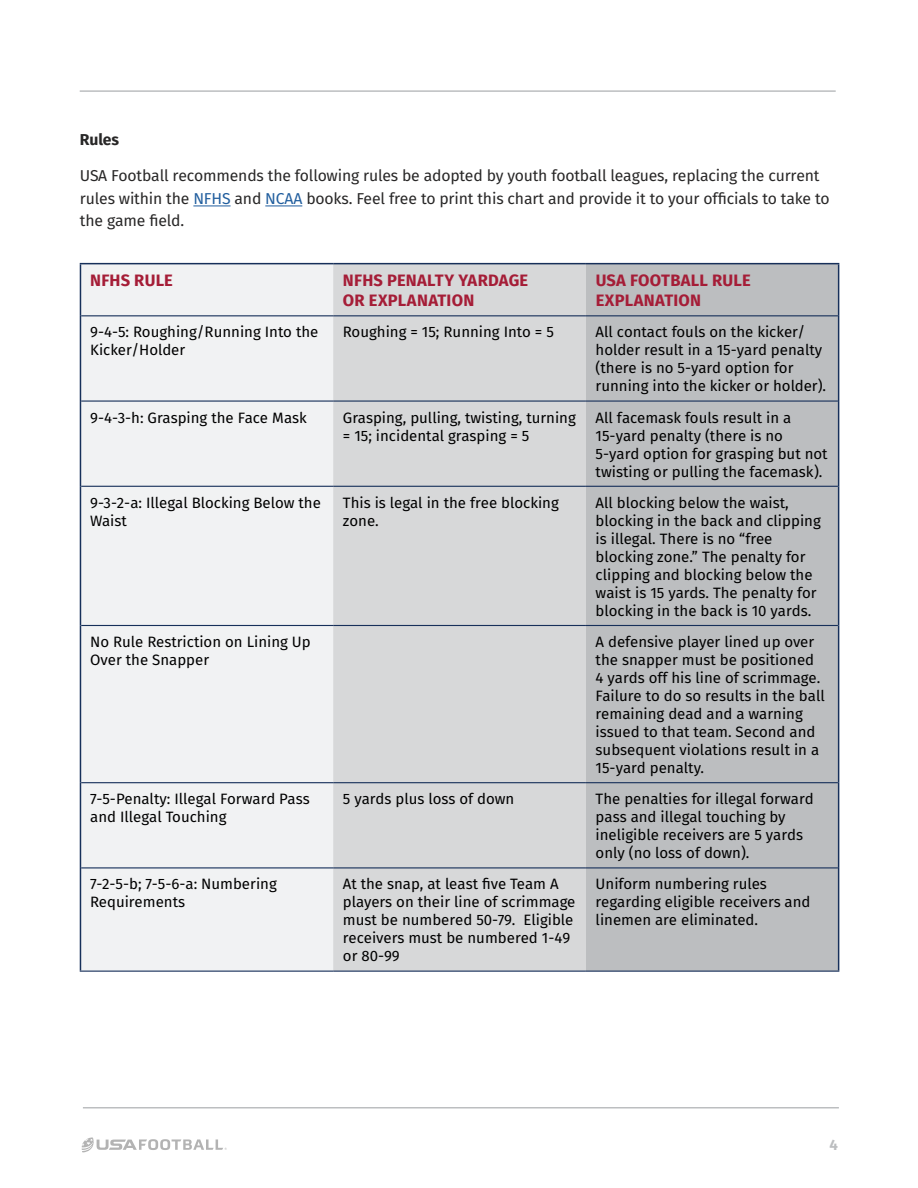
<style>
.page{position:relative;width:918px;height:1188px;background:#fff}
.page>*{position:absolute;margin:0;border:0;box-sizing:border-box;transform-origin:0 0}
.t1{font:700 16.5px/19.8px "Fira Sans";letter-spacing:.015em;color:#a51d37}
.t2{font:15.75px/22.5px "Fira Sans";letter-spacing:-.01em;color:#282727}
.t3{font:700 15.75px "Fira Sans";letter-spacing:-.01em;color:#282727}
.t4{font:15px/18px "Fira Sans";color:#000}
.t5{font:700 15px "Fira Sans";color:#bcbec0}
.s1{color:#215e9e}
</style>
<div class="page">
<hr style="left:80px;top:90px;width:756px;height:2px;background:#bcbec0">
<hr style="left:83px;top:1107px;width:756px;height:1px;background:#bcbec0">
<svg style="left:81px;top:1137px;width:146px;height:16px"></svg>
<hr style="left:193px;top:206px;width:38px;height:1px;background:#215e9e">
<hr style="left:265px;top:206px;width:37px;height:1px;background:#215e9e">
<div style="left:81px;top:264px;width:252px;height:707px;background:#f1f2f3"></div>
<div style="left:333px;top:264px;width:253px;height:707px;background:#d7d8d9"></div>
<div style="left:586px;top:264px;width:252px;height:707px;background:#bcbec0"></div>
<hr style="left:81px;top:315px;width:252px;height:1px;background:#17305a">
<hr style="left:333px;top:315px;width:253px;height:1px;background:#17305a">
<hr style="left:586px;top:315px;width:252px;height:1px;background:#17305a">
<hr style="left:81px;top:400px;width:252px;height:2px;background:#17305a">
<hr style="left:333px;top:400px;width:253px;height:2px;background:#17305a">
<hr style="left:586px;top:400px;width:252px;height:2px;background:#17305a">
<hr style="left:81px;top:486px;width:252px;height:1px;background:#17305a">
<hr style="left:333px;top:486px;width:253px;height:1px;background:#17305a">
<hr style="left:586px;top:486px;width:252px;height:1px;background:#17305a">
<hr style="left:81px;top:625px;width:252px;height:1px;background:#17305a">
<hr style="left:333px;top:625px;width:253px;height:1px;background:#17305a">
<hr style="left:586px;top:625px;width:252px;height:1px;background:#17305a">
<hr style="left:81px;top:782px;width:252px;height:1px;background:#17305a">
<hr style="left:333px;top:782px;width:253px;height:1px;background:#17305a">
<hr style="left:586px;top:782px;width:252px;height:1px;background:#17305a">
<hr style="left:81px;top:867px;width:252px;height:1px;background:#17305a">
<hr style="left:333px;top:867px;width:253px;height:1px;background:#17305a">
<hr style="left:586px;top:867px;width:252px;height:1px;background:#17305a">
<hr style="left:80px;top:971px;width:253px;height:1px;background:#17305a">
<hr style="left:333px;top:971px;width:253px;height:1px;background:#17305a">
<hr style="left:586px;top:971px;width:253px;height:1px;background:#17305a">
<hr style="left:80px;top:263px;width:253px;height:1px;background:#17305a">
<hr style="left:80px;top:264px;width:1px;height:52px;background:#17305a">
<hr style="left:333px;top:263px;width:253px;height:1px;background:#17305a">
<hr style="left:586px;top:263px;width:253px;height:1px;background:#17305a">
<hr style="left:838px;top:264px;width:1px;height:52px;background:#17305a">
<hr style="left:80px;top:316px;width:1px;height:85px;background:#17305a">
<hr style="left:838px;top:316px;width:1px;height:85px;background:#17305a">
<hr style="left:80px;top:401px;width:1px;height:85px;background:#17305a">
<hr style="left:838px;top:401px;width:1px;height:85px;background:#17305a">
<hr style="left:80px;top:486px;width:1px;height:139px;background:#17305a">
<hr style="left:838px;top:486px;width:1px;height:139px;background:#17305a">
<hr style="left:80px;top:625px;width:1px;height:158px;background:#17305a">
<hr style="left:838px;top:625px;width:1px;height:158px;background:#17305a">
<hr style="left:80px;top:783px;width:1px;height:85px;background:#17305a">
<hr style="left:838px;top:783px;width:1px;height:85px;background:#17305a">
<hr style="left:80px;top:868px;width:1px;height:103px;background:#17305a">
<hr style="left:838px;top:868px;width:1px;height:103px;background:#17305a">
<p class="t3" style="left:80px;top:126px;width:41px">Rules</p>
<p class="t2" style="left:80px;top:165px;width:751px">USA Football recommends the following rules be adopted by youth football leagues, replacing the current rules within the <span class="s1">NFHS</span> and <span class="s1">NCAA</span> books. Feel free to print this chart and provide it to your officials to take to the game field.</p>
<p class="t1" style="left:90px;top:270px;width:84px">NFHS RULE</p>
<p class="t1" style="left:343px;top:270px;width:187px">NFHS PENALTY YARDAGE<br>OR EXPLANATION</p>
<p class="t1" style="left:596px;top:270px;width:157px">USA FOOTBALL RULE<br>EXPLANATION</p>
<p class="t4" style="left:90px;top:324px;width:230px">9-4-5: Roughing/Running Into the<br>Kicker/Holder</p>
<p class="t4" style="left:343px;top:324px;width:213px">Roughing = 15; Running Into = 5</p>
<p class="t4" style="left:596px;top:324px;width:232px">All contact fouls on the kicker/ holder result in a 15-yard penalty (there is no 5-yard option for running into the kicker or holder).</p>
<p class="t4" style="left:90px;top:409px;width:218px">9-4-3-h: Grasping the Face Mask</p>
<p class="t4" style="left:343px;top:409px;width:235px">Grasping, pulling, twisting, turning = 15; incidental grasping = 5</p>
<p class="t4" style="left:596px;top:409px;width:234px">All facemask fouls result in a<br>15-yard penalty (there is no<br>5-yard option for grasping but not twisting or pulling the facemask).</p>
<p class="t4" style="left:90px;top:495px;width:232px">9-3-2-a: Illegal Blocking Below the<br>Waist</p>
<p class="t4" style="left:343px;top:495px;width:217px">This is legal in the free blocking zone.</p>
<p class="t4" style="left:596px;top:495px;width:227px">All blocking below the waist, blocking in the back and clipping is illegal. There is no “free blocking zone.” The penalty for clipping and blocking below the waist is 15 yards. The penalty for blocking in the back is 10 yards.</p>
<p class="t4" style="left:90px;top:634px;width:222px">No Rule Restriction on Lining Up<br>Over the Snapper</p>
<p class="t4" style="left:596px;top:634px;width:231px">A defensive player lined up over the snapper must be positioned<br>4 yards off his line of scrimmage.<br>Failure to do so results in the ball remaining dead and a warning issued to that team. Second and subsequent violations result in a<br>15-yard penalty.</p>
<p class="t4" style="left:90px;top:791px;width:221px">7-5-Penalty: Illegal Forward Pass and Illegal Touching</p>
<p class="t4" style="left:343px;top:791px;width:173px">5 yards plus loss of down</p>
<p class="t4" style="left:596px;top:791px;width:220px">The penalties for illegal forward pass and illegal touching by ineligible receivers are 5 yards only (no loss of down).</p>
<p class="t4" style="left:90px;top:876px;width:188px">7-2-5-b; 7-5-6-a: Numbering<br>Requirements</p>
<p class="t4" style="left:343px;top:876px;width:234px">At the snap, at least five Team A players on their line of scrimmage must be numbered 50-79. Eligible receivers must be numbered 1-49 or 80-99</p>
<p class="t4" style="left:596px;top:876px;width:216px">Uniform numbering rules regarding eligible receivers and linemen are eliminated.</p>
<p class="t5" style="left:830px;top:1132px;width:10px">4</p>
</div>
